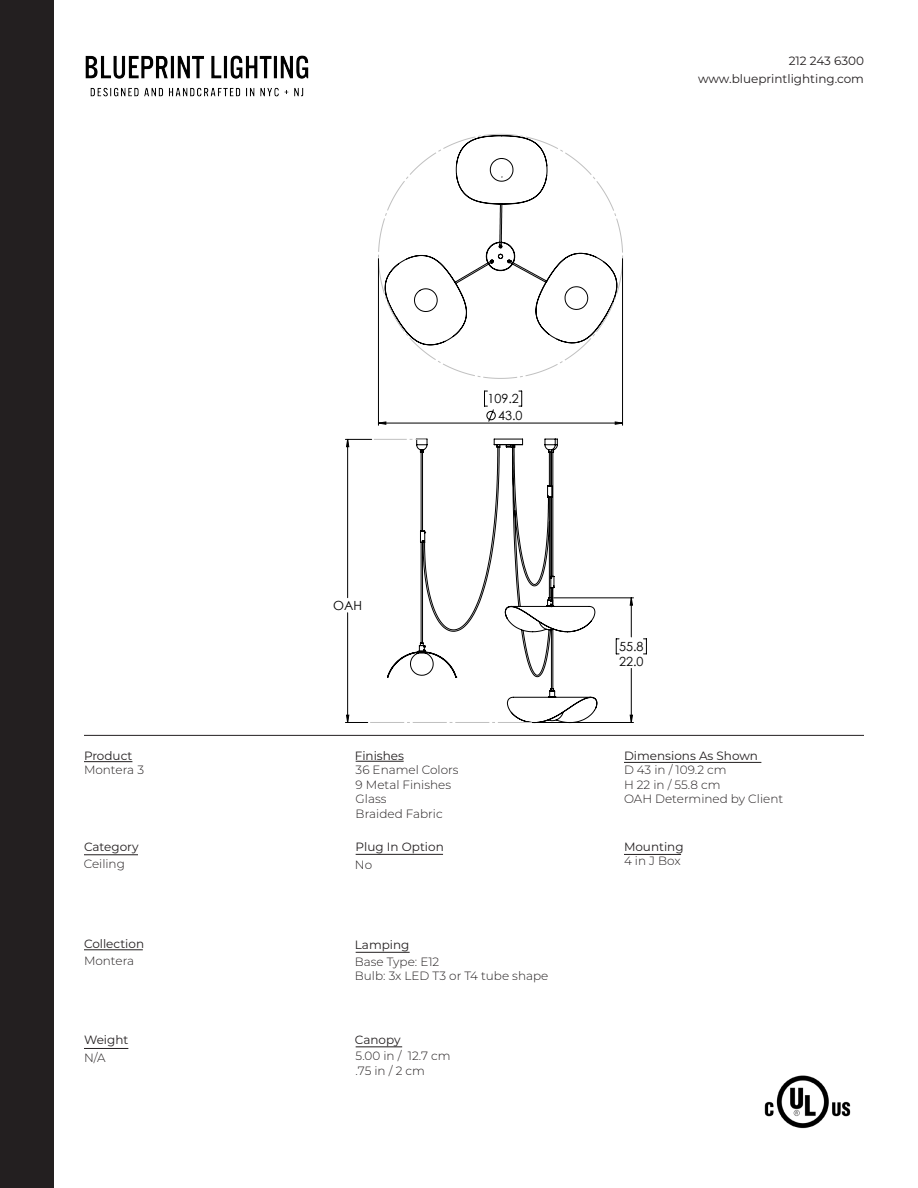
<style>
.page{position:relative;width:918px;height:1188px;background:#fff}
.page>*{position:absolute;margin:0;border:0;box-sizing:border-box;transform-origin:0 0}
.t1{font:12.6px/17px "Century Gothic";color:#000;text-align:right}
.t2{font:300 12px/14.4px "Montserrat";color:#231f20}
.t3{font:12px "Montserrat";color:#231f20}
</style>
<div class="page">
<hr style="left:84px;top:761px;width:48px;height:1px;background:#231f20">
<hr style="left:84px;top:735px;width:780px;height:1px;background:#231f20">
<hr style="left:624px;top:762px;width:137px;height:1px;background:#231f20">
<hr style="left:624px;top:854px;width:57px;height:1px;background:#231f20">
<hr style="left:356px;top:761px;width:48px;height:1px;background:#231f20">
<hr style="left:356px;top:854px;width:87px;height:1px;background:#231f20">
<hr style="left:356px;top:952px;width:54px;height:1px;background:#231f20">
<hr style="left:356px;top:1046px;width:46px;height:1px;background:#231f20">
<hr style="left:84px;top:854px;width:54px;height:1px;background:#231f20">
<hr style="left:84px;top:949px;width:59px;height:1px;background:#231f20">
<hr style="left:84px;top:1048px;width:44px;height:1px;background:#231f20">
<img style="left:764px;top:1075px;width:87px;height:54px">
<img style="left:85px;top:55px;width:224px;height:42px">
<div style="left:0;top:0;width:54px;height:1188px;background:#231f20"></div>
<svg style="left:378px;top:134px;width:245px;height:245px"></svg>
<svg style="left:484px;top:391px;width:12px;height:31px"></svg>
<svg style="left:519px;top:391px;width:3px;height:16px"></svg>
<hr style="left:378px;top:259px;width:1px;height:166px;background:#000">
<hr style="left:622px;top:259px;width:1px;height:166px;background:#000">
<svg style="left:345px;top:722px;width:189px;height:1px"></svg>
<svg style="left:644px;top:639px;width:3px;height:16px"></svg>
<hr style="left:536px;top:722px;width:98px;height:1px;background:#000">
<hr style="left:554px;top:598px;width:80px;height:1px;background:#000">
<svg style="left:347px;top:422px;width:285px;height:300px"></svg>
<p class="t3" style="left:789px;top:53px;width:77px">212 243 6300</p>
<p class="t3" style="left:698px;top:70px;width:167px">www.blueprintlighting.com</p>
<p class="t1" style="left:487px;top:390px;width:37px">109.2<br>43.0</p>
<p class="t1" style="left:333px;top:597px;width:30px">OAH</p>
<p class="t3" style="left:84px;top:748px;width:50px">Product</p>
<p class="t2" style="left:84px;top:763px;width:62px">Montera 3</p>
<p class="t2" style="left:356px;top:763px;width:104px">36 Enamel Colors<br>9 Metal Finishes<br>Glass<br>Braided Fabric</p>
<p class="t3" style="left:355px;top:748px;width:51px">Finishes</p>
<p class="t1" style="left:619px;top:639px;width:26px;line-height:14.5px;text-align:left">55.8<br>22.0</p>
<p class="t3" style="left:624px;top:748px;width:136px">Dimensions As Shown</p>
<p class="t2" style="left:624px;top:763px;width:161px">D 43 in / 109.2 cm<br>H 22 in / 55.8 cm<br>OAH Determined by Client</p>
<p class="t3" style="left:84px;top:838px;width:56px">Category</p>
<p class="t3" style="left:356px;top:838px;width:90px">Plug In Option</p>
<p class="t3" style="left:624px;top:838px;width:61px">Mounting</p>
<p class="t2" style="left:84px;top:856px;width:43px">Ceiling</p>
<p class="t2" style="left:355px;top:858px;width:19px">No</p>
<p class="t3" style="left:84px;top:936px;width:62px">Collection</p>
<p class="t2" style="left:84px;top:953px;width:52px">Montera</p>
<p class="t3" style="left:355px;top:936px;width:56px">Lamping</p>
<p class="t2" style="left:355px;top:954px;width:195px">Base Type: E12<br>Bulb: 3x LED T3 or T4 tube shape</p>
<p class="t3" style="left:84px;top:1032px;width:46px">Weight</p>
<p class="t3" style="left:355px;top:1031px;width:47px">Canopy</p>
<p class="t2" style="left:84px;top:1050px;width:23px">N/A</p>
<p class="t2" style="left:356px;top:1049px;width:97px">5.00 in / 12.7 cm .75 in / 2 cm</p>
<p class="t2" style="left:624px;top:853px;width:58px">4 in J Box</p>
</div>
